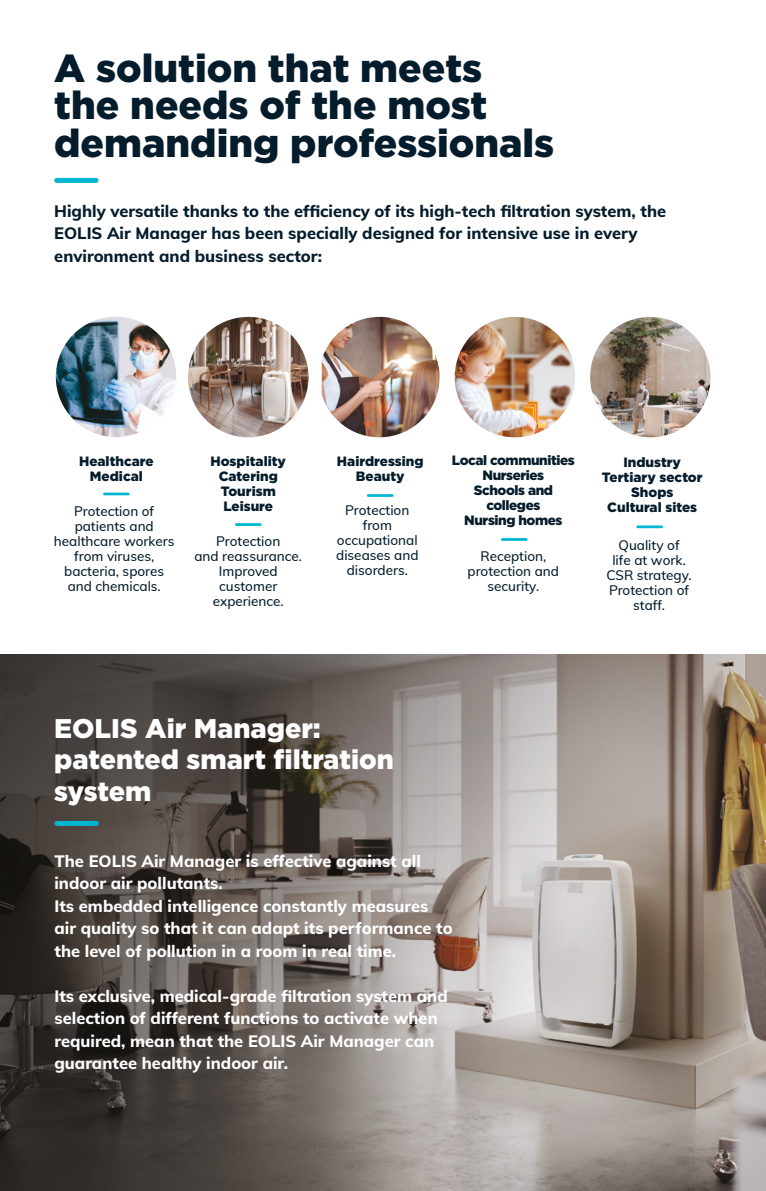
<style>
.page{position:relative;width:766px;height:1191px;background:#fff}
.page>*{position:absolute;margin:0;border:0;box-sizing:border-box;transform-origin:0 0}
.t1{font:900 39px/37.5px "Gotham";color:#051c2c}
.t2{font:900 27px/31.5px "Gotham";color:#fff}
.t3{font:800 16.5px/22.5px "Muli";color:#fff}
.t4{font:800 16.5px/22.5px "Muli";color:#051c2c}
.t5{font:500 13.5px/15px "Muli";color:#051c2c;text-align:center}
.t6{font:900 13.5px/15px "Gotham";color:#051c2c;text-align:center}
.t7{font:900 13.5px/15px "Gotham";letter-spacing:-.03em;color:#051c2c;text-align:center}
</style>
<div class="page">
<img style="left:0;top:654px;width:765px;height:537px">
<svg style="left:367px;top:494px;width:26px;height:3px"></svg>
<img style="left:321px;top:317px;width:118px;height:120px">
<svg style="left:636px;top:525px;width:26px;height:3px"></svg>
<img style="left:590px;top:317px;width:120px;height:120px;border-radius:60px">
<svg style="left:235px;top:523px;width:26px;height:3px"></svg>
<img style="left:188px;top:317px;width:120px;height:120px;border-radius:60px">
<img style="left:454px;top:317px;width:121px;height:120px;border-radius:60px">
<svg style="left:501px;top:538px;width:26px;height:3px"></svg>
<div style="left:54px;top:178px;width:44px;height:5px;background:#00b5d2;border-radius:3px"></div>
<div style="left:54px;top:821px;width:45px;height:5px;background:#00b5d2;border-radius:3px"></div>
<svg style="left:103px;top:492px;width:26px;height:3px"></svg>
<img style="left:56px;top:317px;width:120px;height:120px;border-radius:60px">
<h1 class="t1" style="left:54px;top:48px;width:501px">A solution that meets the needs of the most demanding professionals</h1>
<p class="t4" style="left:54px;top:198px;width:613px">Highly versatile thanks to the efficiency of its high-tech filtration system, the<br>EOLIS Air Manager has been specially designed for intensive use in every environment and business sector:</p>
<p class="t6" style="left:79px;top:453px;width:76px">Healthcare<br>Medical</p>
<p class="t5" style="left:54px;top:503px;width:122px">Protection of patients and healthcare workers from viruses, bacteria, spores and chemicals.</p>
<p class="t6" style="left:210px;top:454px;width:77px">Hospitality<br>Catering<br>Tourism<br>Leisure</p>
<p class="t5" style="left:194px;top:532px;width:109px">Protection<br>and reassurance.<br>Improved customer experience.</p>
<p class="t6" style="left:337px;top:453px;width:88px">Hairdressing<br>Beauty</p>
<p class="t5" style="left:336px;top:501px;width:84px">Protection from occupational diseases and disorders.</p>
<p class="t7" style="left:452px;top:453px;width:124px">Local communities<br>Nurseries<br>Schools and colleges<br>Nursing homes</p>
<p class="t5" style="left:467px;top:548px;width:93px">Reception, protection and security.</p>
<p class="t6" style="left:601px;top:454px;width:102px">Industry<br>Tertiary sector<br>Shops<br>Cultural sites</p>
<p class="t5" style="left:606px;top:537px;width:87px">Quality of<br>life at work.<br>CSR strategy.<br>Protection of staff.</p>
<h2 class="t2" style="left:54px;top:711px;width:341px">EOLIS Air Manager: patented smart filtration system</h2>
<p class="t3" style="left:54px;top:848px;width:399px">The EOLIS Air Manager is effective against all indoor air pollutants.<br>Its embedded intelligence constantly measures air quality so that it can adapt its performance to the level of pollution in a room in real time.</p>
<p class="t3" style="left:54px;top:983px;width:395px">Its exclusive, medical-grade filtration system and selection of different functions to activate when required, mean that the EOLIS Air Manager can guarantee healthy indoor air.</p>
</div>
